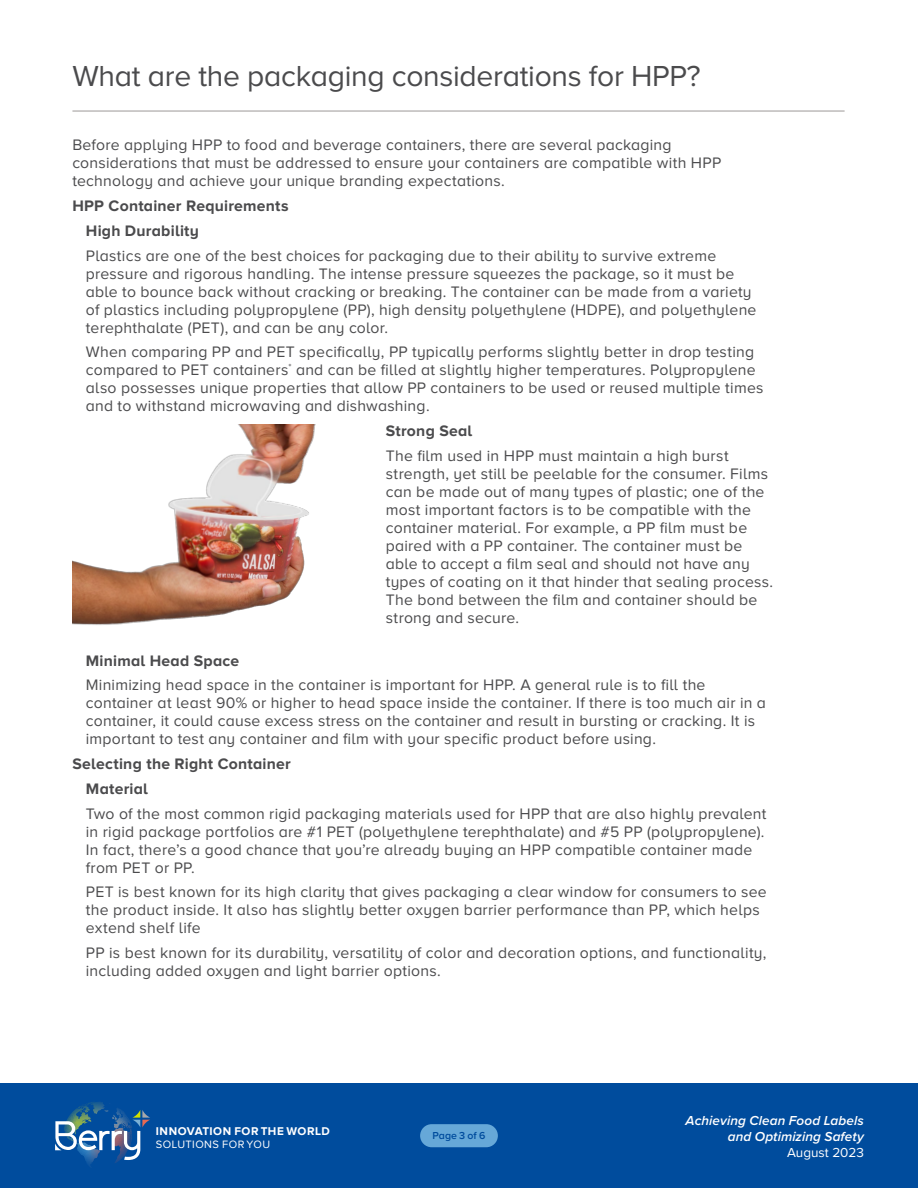
<style>
.page{position:relative;width:918px;height:1188px;background:#fff}
.page>*{position:absolute;margin:0;border:0;box-sizing:border-box;transform-origin:0 0}
.t1{font:30px "Proxima Nova A";letter-spacing:-.01em;color:#4b4b4d}
.t2{font:15.75px/18px "Proxima Nova A";letter-spacing:.015em;color:#4b4b4d}
.t3{font:700 15.75px/24.8px "Proxima Nova A";letter-spacing:.015em;color:#4b4b4d}
.t4{font:italic 600 13.5px/16.2px "Proxima Nova";letter-spacing:.01em;color:#fff;text-align:right}
.t5{font:13.5px "Proxima Nova A";color:#fff}
.t6{font:700 11.7px "Proxima Nova A";letter-spacing:.045em;color:#fff}
.t7{font:11.1px "Proxima Nova A";letter-spacing:.04em;color:#fff}
.t8{font:600 10.5px "Proxima Nova A";letter-spacing:-.005em;color:#004c9d}
</style>
<div class="page">
<div style="left:0;top:1083px;width:918px;height:105px;background:#004c9d"></div>
<div style="left:420px;top:1124px;width:78px;height:23px;background:#66a8d8;border-radius:12px"></div>
<svg style="left:55px;top:1102px;width:95px;height:58px"></svg>
<hr style="left:72px;top:111px;width:773px;height:1px;background:#9c9897">
<img style="left:72px;top:424px;width:244px;height:201px">
<h1 class="t1" style="left:72px;top:59px;width:630px">What are the packaging considerations for HPP?</h1>
<p class="t2" style="left:72px;top:136px;width:650px">Before applying HPP to food and beverage containers, there are several packaging considerations that must be addressed to ensure your containers are compatible with HPP technology and achieve your unique branding expectations.</p>
<p class="t3" style="left:86px;top:193px;width:204px;text-indent:-14px">HPP Container Requirements<br>High Durability</p>
<p class="t2" style="left:86px;top:246px;width:672px">Plastics are one of the best choices for packaging due to their ability to survive extreme pressure and rigorous handling. The intense pressure squeezes the package, so it must be able to bounce back without cracking or breaking. The container can be made from a variety of plastics including polypropylene (PP), high density polyethylene (HDPE), and polyethylene terephthalate (PET), and can be any color.</p>
<p class="t2" style="left:86px;top:343px;width:679px">When comparing PP and PET specifically, PP typically performs slightly better in drop testing compared to PET containers<sup>*</sup> and can be filled at slightly higher temperatures. Polypropylene also possesses unique properties that allow PP containers to be used or reused multiple times and to withstand microwaving and dishwashing.</p>
<p class="t3" style="left:386px;top:418px;width:88px">Strong Seal</p>
<p class="t2" style="left:386px;top:446px;width:389px">The film used in HPP must maintain a high burst strength, yet still be peelable for the consumer. Films can be made out of many types of plastic; one of the most important factors is to be compatible with the container material. For example, a PP film must be paired with a PP container. The container must be able to accept a film seal and should not have any types of coating on it that hinder that sealing process.<br>The bond between the film and container should be strong and secure.</p>
<p class="t3" style="left:86px;top:648px;width:155px">Minimal Head Space</p>
<p class="t2" style="left:86px;top:676px;width:682px">Minimizing head space in the container is important for HPP. A general rule is to fill the container at least 90% or higher to head space inside the container. If there is too much air in a container, it could cause excess stress on the container and result in bursting or cracking. It is important to test any container and film with your specific product before using.</p>
<p class="t3" style="left:86px;top:751px;width:206px;text-indent:-14px">Selecting the Right Container<br>Material</p>
<p class="t2" style="left:86px;top:804px;width:682px">Two of the most common rigid packaging materials used for HPP that are also highly prevalent in rigid package portfolios are #1 PET (polyethylene terephthalate) and #5 PP (polypropylene).<br>In fact, there’s a good chance that you’re already buying an HPP compatible container made from PET or PP.</p>
<p class="t2" style="left:86px;top:883px;width:682px">PET is best known for its high clarity that gives packaging a clear window for consumers to see the product inside. It also has slightly better oxygen barrier performance than PP, which helps extend shelf life</p>
<p class="t2" style="left:86px;top:944px;width:682px">PP is best known for its durability, versatility of color and decoration options, and functionality, including added oxygen and light barrier options.</p>
<p class="t6" style="left:156px;top:1125px;width:175px">INNOVATION FOR THE WORLD</p>
<p class="t7" style="left:156px;top:1139px;width:116px">SOLUTIONS FOR YOU</p>
<p class="t8" style="left:433px;top:1130px;width:54px">Page 3 of 6</p>
<p class="t4" style="left:686px;top:1112px;width:180px">Achieving Clean Food Labels and Optimizing Safety</p>
<p class="t5" style="left:787px;top:1145px;width:78px">August 2023</p>
</div>
